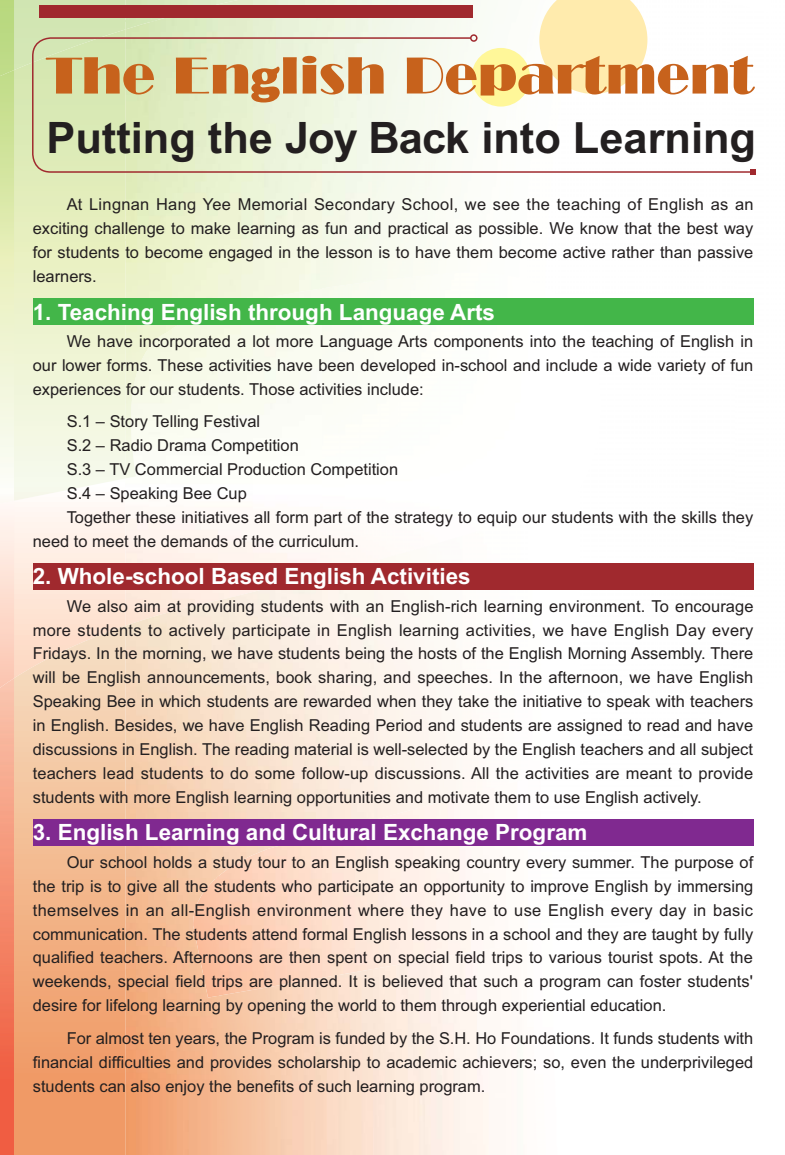
<style>
.page{position:relative;width:785px;height:1155px;background:#fff}
.page>*{position:absolute;margin:0;border:0;box-sizing:border-box;transform-origin:0 0}
.t1{font:50.85px "Broadway BT";color:#c7621c}
.t2{font:700 43.35px "Arial";color:#231f20}
.t3{font:700 22.5px "Arial";color:#fff}
.t4{font:16.5px/23.9px "Arial";color:#231f20;text-align:justify}
.s1{font-family:"Cooper";font-weight:900}
</style>
<div class="page">
<svg style="left:14px;top:29px;width:111px;height:1126px;background:#f1d0ac"></svg>
<img style="left:115px;top:347px;width:206px;height:262px">
<img style="left:528px;top:819px;width:155px;height:1px">
<img style="left:425px;top:0;width:80px;height:281px">
<img style="left:115px;top:0;width:257px;height:240px">
<div style="left:372px;top:0;width:53px;height:294px;background:#f8fbf0"></div>
<img style="left:115px;top:240px;width:206px;height:107px">
<div style="left:321px;top:240px;width:52px;height:54px;background:#f6faeb"></div>
<img style="left:125px;top:346px;width:26px;height:133px">
<img style="left:372px;top:512px;width:156px;height:308px">
<img style="left:166px;top:559px;width:207px;height:320px">
<img style="left:125px;top:612px;width:42px;height:543px">
<img style="left:166px;top:878px;width:52px;height:277px">
<img style="left:0;top:677px;width:14px;height:478px">
<svg style="left:539px;top:0;width:108px;height:37px;background:#feedb5"></svg>
<div style="left:33px;top:820px;width:720px;height:26px;background:#802990"></div>
<div style="left:33px;top:563px;width:720px;height:26px;background:#a0292e"></div>
<div style="left:33px;top:298px;width:720px;height:27px;background:#43b649"></div>
<div style="left:39px;top:5px;width:433px;height:13px;background:#a0292e"></div>
<svg style="left:31px;top:37px;width:719px;height:137px"></svg>
<div style="left:470px;top:34px;width:7px;height:8px;border:1px solid #a0292e;border-radius:50%"></div>
<svg style="left:750px;top:169px;width:6px;height:6px"></svg>
<h1 class="t1" style="left:47px;top:46px;width:709px">The En<span class="s1">g</span>lish Department</h1>
<h2 class="t2" style="left:47px;top:121px;width:711px">Putting the Joy Back into Learning</h2>
<p class="t4" style="left:33px;top:194px;width:722px;text-indent:34px">At Lingnan Hang Yee Memorial Secondary School, we see the teaching of English as an exciting challenge to make learning as fun and practical as possible. We know that the best way for students to become engaged in the lesson is to have them become active rather than passive learners.</p>
<h3 class="t3" style="left:33px;top:304px;width:464px">1. Teaching English through Language Arts</h3>
<p class="t4" style="left:33px;top:331px;width:722px;text-indent:34px">We have incorporated a lot more Language Arts components into the teaching of English in our lower forms. These activities have been developed in-school and include a wide variety of fun experiences for our students. Those activities include:</p>
<p class="t4" style="left:67px;top:411px;width:195px">S.1 – Story Telling Festival</p>
<p class="t4" style="left:67px;top:435px;width:234px">S.2 – Radio Drama Competition</p>
<p class="t4" style="left:67px;top:459px;width:333px">S.3 – TV Commercial Production Competition</p>
<p class="t4" style="left:67px;top:483px;width:182px">S.4 – Speaking Bee Cup</p>
<p class="t4" style="left:67px;top:507px;width:688px">Together these initiatives all form part of the strategy to equip our students with the skills they</p>
<p class="t4" style="left:33px;top:531px;width:328px">need to meet the demands of the curriculum.</p>
<h3 class="t3" style="left:33px;top:568px;width:439px">2. Whole-school Based English Activities</h3>
<p class="t4" style="left:33px;top:595px;width:722px;text-indent:34px">We also aim at providing students with an English-rich learning environment. To encourage more students to actively participate in English learning activities, we have English Day every Fridays. In the morning, we have students being the hosts of the English Morning Assembly. There will be English announcements, book sharing, and speeches. In the afternoon, we have English Speaking Bee in which students are rewarded when they take the initiative to speak with teachers in English. Besides, we have English Reading Period and students are assigned to read and have discussions in English. The reading material is well-selected by the English teachers and all subject teachers lead students to do some follow-up discussions. All the activities are meant to provide students with more English learning opportunities and motivate them to use English actively.</p>
<h3 class="t3" style="left:33px;top:824px;width:556px">3. English Learning and Cultural Exchange Program</h3>
<p class="t4" style="left:33px;top:852px;width:722px;text-indent:34px">Our school holds a study tour to an English speaking country every summer. The purpose of the trip is to give all the students who participate an opportunity to improve English by immersing themselves in an all-English environment where they have to use English every day in basic communication. The students attend formal English lessons in a school and they are taught by fully qualified teachers. Afternoons are then spent on special field trips to various tourist spots. At the weekends, special field trips are planned. It is believed that such a program can foster students' desire for lifelong learning by opening the world to them through experiential education.</p>
<p class="t4" style="left:33px;top:1028px;width:722px;text-indent:34px">For almost ten years, the Program is funded by the S.H. Ho Foundations. It funds students with financial difficulties and provides scholarship to academic achievers; so, even the underprivileged students can also enjoy the benefits of such learning program.</p>
</div>
